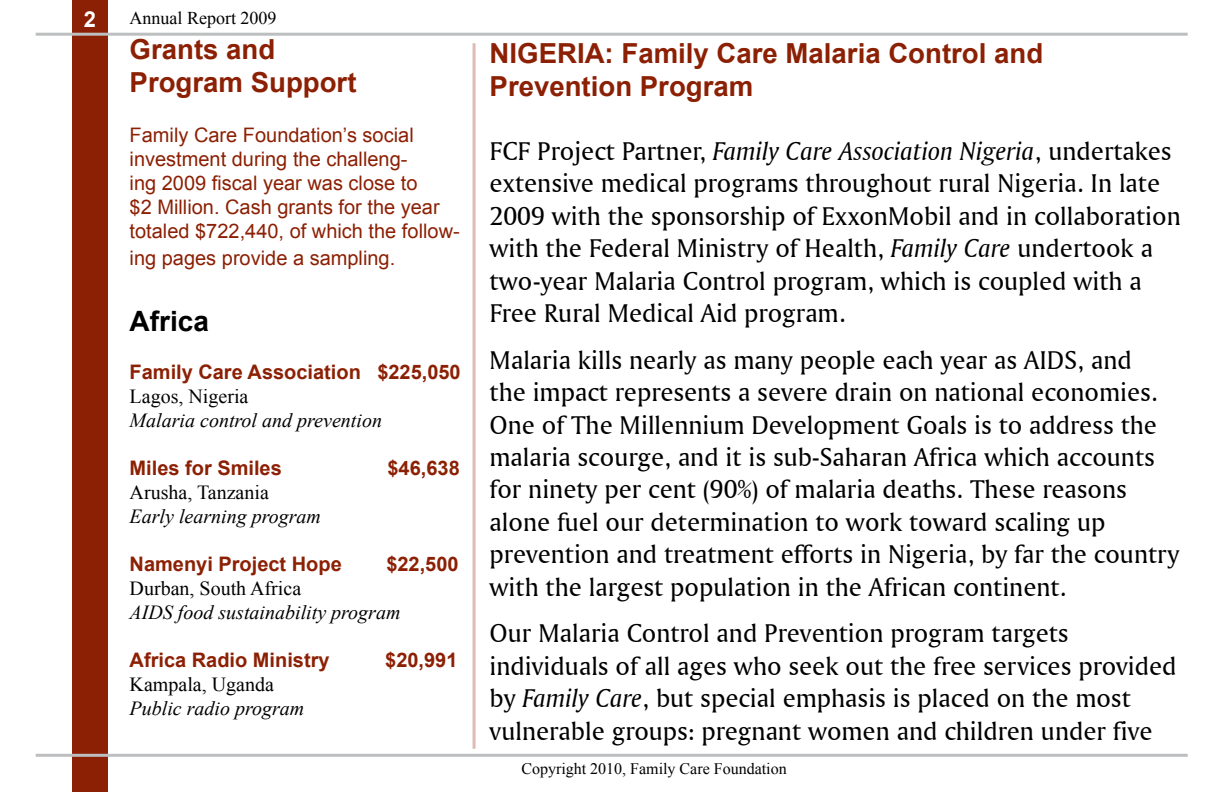
<style>
.page{position:relative;width:1224px;height:792px;background:#fff}
.page>*{position:absolute;margin:0;border:0;box-sizing:border-box;transform-origin:0 0}
.t1{font:700 28px "Arial";color:#000}
.t2{font:700 27.6px/33.2px "Arial";color:#8c2004}
.t3{font:27px/32.4px "Amerigo BT Roman A";color:#000}
.t4{font:700 22px "Arial";color:#fff}
.t5{font:20px/24px "Arial";color:#8c2004}
.t6{font:700 20px "Arial";color:#8c2004}
.t7{font:italic 20px "Times New Roman";color:#000}
.t8{font:20px "Times New Roman";color:#000}
.t9{font:18px "Times New Roman";color:#000}
.t10{font:16px "Times New Roman";color:#000}
.s1{font-family:"Amerigo BT Italic A"}
</style>
<div class="page">
<div style="left:72px;top:0;width:36px;height:792px;background:#8c2004"></div>
<hr style="left:36px;top:33px;width:1152px;height:3px;background:#bcbec0">
<hr style="left:36px;top:754px;width:1152px;height:3px;background:#bcbec0">
<hr style="left:473px;top:43px;width:3px;height:706px;background:#dcbcb4">
<p class="t4" style="left:84px;top:5px;width:14px">2</p>
<p class="t9" style="left:130px;top:5px;width:148px">Annual Report 2009</p>
<p class="t2" style="left:130px;top:33px;width:228px">Grants and<br>Program Support</p>
<p class="t5" style="left:130px;top:123px;width:332px">Family Care Foundation’s social investment during the challeng-<br>ing 2009 fiscal year was close to<br>$2 Million. Cash grants for the year totaled $722,440, of which the follow-</p>
<p class="t5" style="left:130px;top:246px;width:267px">ing pages provide a sampling.</p>
<p class="t1" style="left:130px;top:302px;width:81px">Africa</p>
<p class="t6" style="left:130px;top:359px;width:333px">Family Care Association $225,050</p>
<p class="t8" style="left:130px;top:383px;width:120px">Lagos, Nigeria</p>
<p class="t7" style="left:130px;top:406px;width:254px">Malaria control and prevention</p>
<p class="t6" style="left:130px;top:455px;width:154px">Miles for Smiles</p>
<p class="t6" style="left:388px;top:455px;width:74px">$46,638</p>
<p class="t8" style="left:130px;top:479px;width:141px">Arusha, Tanzania</p>
<p class="t7" style="left:130px;top:502px;width:193px">Early learning program</p>
<p class="t6" style="left:130px;top:551px;width:214px">Namenyi Project Hope</p>
<p class="t6" style="left:386px;top:551px;width:74px">$22,500</p>
<p class="t8" style="left:130px;top:575px;width:173px">Durban, South Africa</p>
<p class="t7" style="left:130px;top:598px;width:272px">AIDS food sustainability program</p>
<p class="t6" style="left:130px;top:647px;width:202px">Africa Radio Ministry</p>
<p class="t6" style="left:385px;top:647px;width:74px">$20,991</p>
<p class="t8" style="left:130px;top:671px;width:146px">Kampala, Uganda</p>
<p class="t7" style="left:130px;top:694px;width:176px">Public radio program</p>
<p class="t2" style="left:490px;top:38px;width:555px">NIGERIA: Family Care Malaria Control and<br>Prevention Program</p>
<p class="t3" style="left:490px;top:134px;width:693px">FCF Project Partner, <span class="s1">Family Care Association Nigeria</span>, undertakes extensive medical programs throughout rural Nigeria. In late 2009 with the sponsorship of ExxonMobil and in collaboration with the Federal Ministry of Health, <span class="s1">Family Care</span> undertook a two-year Malaria Control program, which is coupled with a Free Rural Medical Aid program.</p>
<p class="t3" style="left:490px;top:343px;width:691px">Malaria kills nearly as many people each year as AIDS, and<br>the impact represents a severe drain on national economies.<br>One of The Millennium Development Goals is to address the malaria scourge, and it is sub-Saharan Africa which accounts for ninety per cent (90%) of malaria deaths. These reasons alone fuel our determination to work toward scaling up prevention and treatment efforts in Nigeria, by far the country with the largest population in the African continent.</p>
<p class="t3" style="left:490px;top:617px;width:689px">Our Malaria Control and Prevention program targets individuals of all ages who seek out the free services provided by <span class="s1">Family Care</span>, but special emphasis is placed on the most vulnerable groups: pregnant women and children under five</p>
<p class="t10" style="left:521px;top:758px;width:267px">Copyright 2010, Family Care Foundation</p>
</div>
